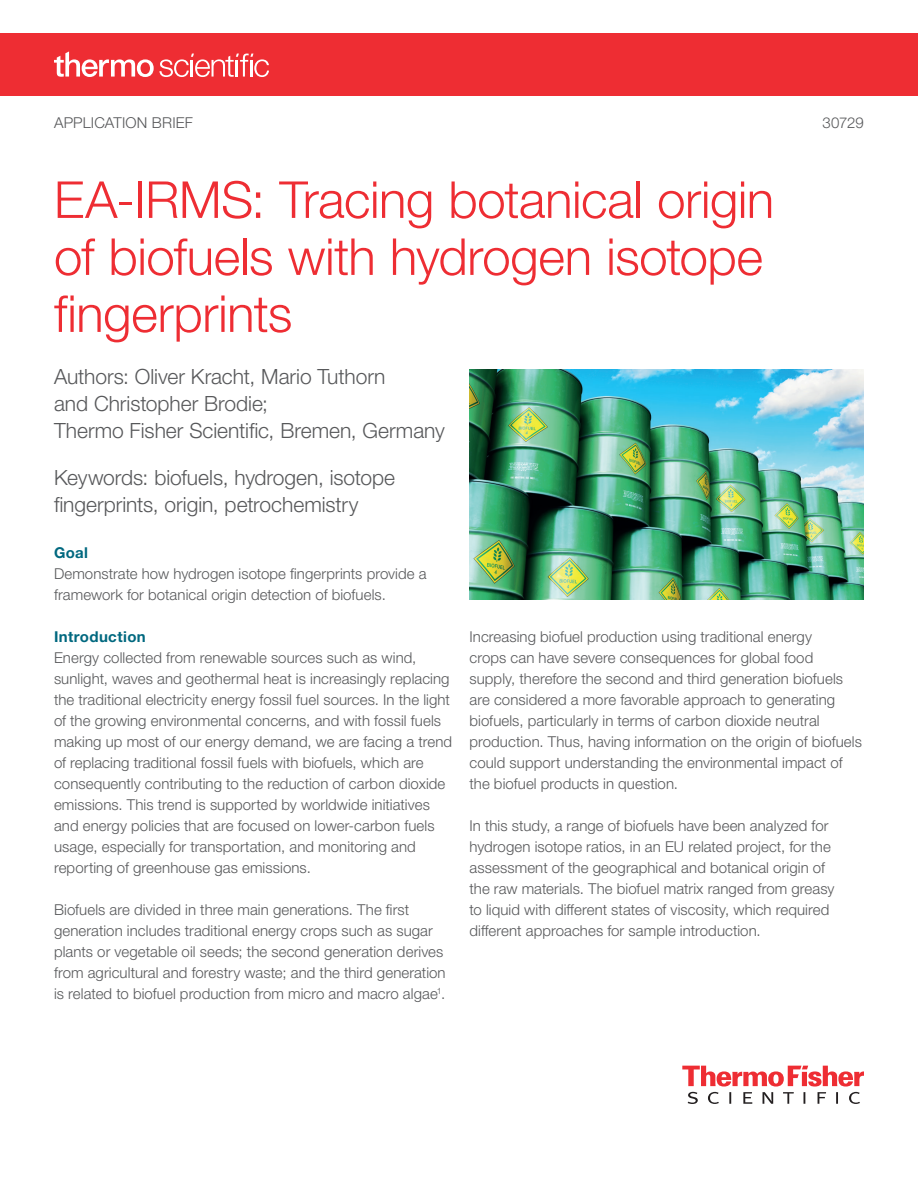
<style>
.page{position:relative;width:918px;height:1188px;background:#fff}
.page>*{position:absolute;margin:0;border:0;box-sizing:border-box;transform-origin:0 0}
.t1{font:300 51px/57px "Helvetica Neue LTW1 G";letter-spacing:-.01em;color:#ee2d33}
.t2{font:300 21px/27px "Helvetica Neue LTW1 G";color:#57585a}
.t3{font:300 15px/21px "Helvetica Neue LTW1 G";letter-spacing:.005em;color:#57585a}
.t4{font:700 15px "Helvetica Neue LTW1 G";letter-spacing:.025em;color:#00687f}
</style>
<div class="page">
<img style="left:470px;top:369px;width:394px;height:231px">
<svg style="left:682px;top:1066px;width:182px;height:38px"></svg>
<div style="left:0;top:33px;width:918px;height:63px;background:#ee2d33"></div>
<svg style="left:54px;top:51px;width:215px;height:26px"></svg>
<p class="t3" style="left:54px;top:112px;width:141px">APPLICATION BRIEF</p>
<p class="t3" style="left:823px;top:112px;width:43px">30729</p>
<h1 class="t1" style="left:54px;top:171px;width:722px">EA-IRMS: Tracing botanical origin of biofuels with hydrogen isotope fingerprints</h1>
<h2 class="t2" style="left:54px;top:363px;width:392px">Authors: Oliver Kracht, Mario Tuthorn<br>and Christopher Brodie;<br>Thermo Fisher Scientific, Bremen, Germany</h2>
<h2 class="t2" style="left:54px;top:464px;width:343px">Keywords: biofuels, hydrogen, isotope fingerprints, origin, petrochemistry</h2>
<p class="t4" style="left:54px;top:543px;width:36px">Goal</p>
<p class="t3" style="left:54px;top:563px;width:374px">Demonstrate how hydrogen isotope fingerprints provide a framework for botanical origin detection of biofuels.</p>
<p class="t4" style="left:54px;top:627px;width:93px">Introduction</p>
<p class="t3" style="left:54px;top:647px;width:400px">Energy collected from renewable sources such as wind, sunlight, waves and geothermal heat is increasingly replacing the traditional electricity energy fossil fuel sources. In the light of the growing environmental concerns, and with fossil fuels making up most of our energy demand, we are facing a trend of replacing traditional fossil fuels with biofuels, which are consequently contributing to the reduction of carbon dioxide emissions. This trend is supported by worldwide initiatives and energy policies that are focused on lower-carbon fuels usage, especially for transportation, and monitoring and reporting of greenhouse gas emissions.</p>
<p class="t3" style="left:54px;top:899px;width:393px">Biofuels are divided in three main generations. The first generation includes traditional energy crops such as sugar plants or vegetable oil seeds; the second generation derives from agricultural and forestry waste; and the third generation is related to biofuel production from micro and macro algae<sup>1</sup>.</p>
<p class="t3" style="left:470px;top:626px;width:394px">Increasing biofuel production using traditional energy<br>crops can have severe consequences for global food supply, therefore the second and third generation biofuels are considered a more favorable approach to generating biofuels, particularly in terms of carbon dioxide neutral production. Thus, having information on the origin of biofuels could support understanding the environmental impact of the biofuel products in question.</p>
<p class="t3" style="left:470px;top:815px;width:367px">In this study, a range of biofuels have been analyzed for hydrogen isotope ratios, in an EU related project, for the assessment of the geographical and botanical origin of the raw materials. The biofuel matrix ranged from greasy to liquid with different states of viscosity, which required different approaches for sample introduction.</p>
</div>
